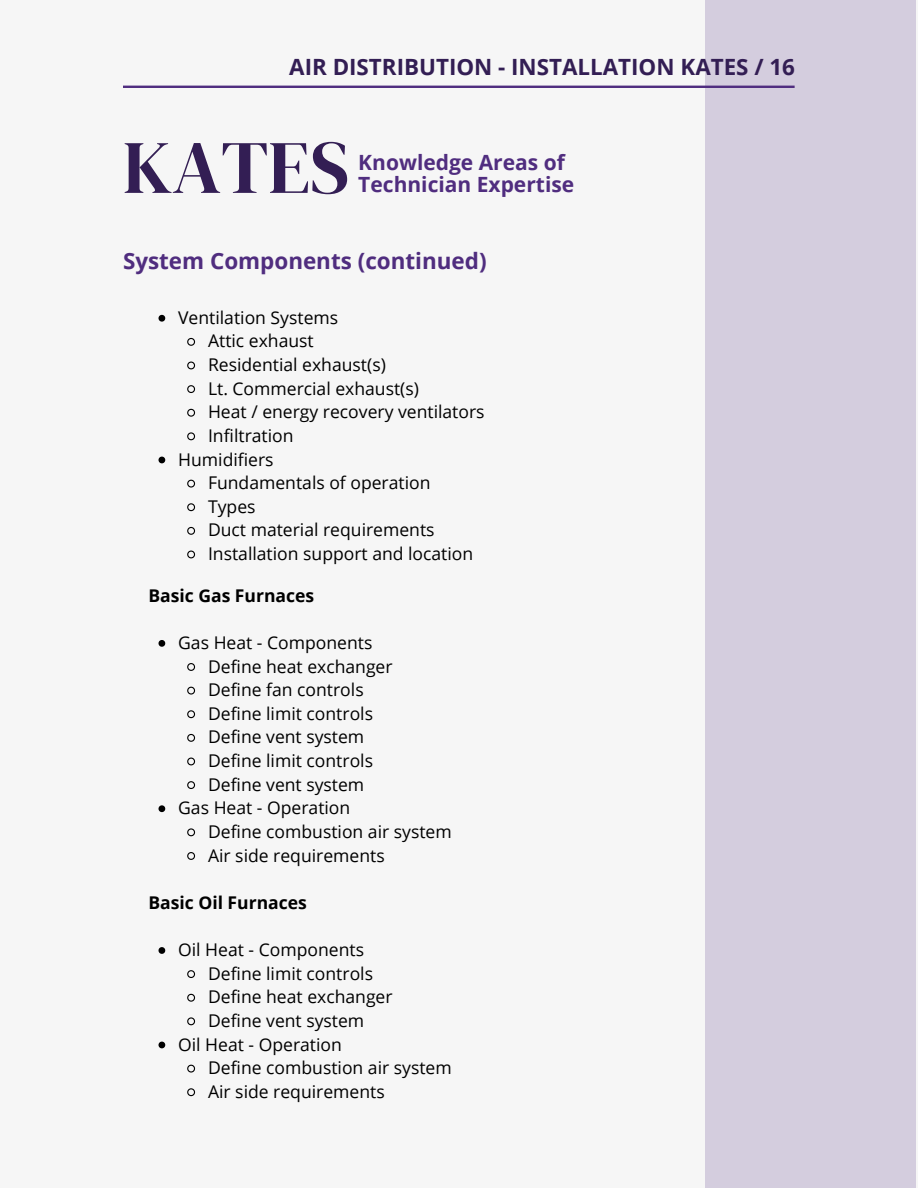
<style>
.page{position:relative;width:918px;height:1188px;background:#f6f6f6}
.page>*{position:absolute;margin:0;border:0;box-sizing:border-box;transform-origin:0 0}
.t1{font:75.3px "DM Serif Display";color:#331e54}
.t2{font:700 22.5px "Open Sans";color:#502d7f}
.t3{font:700 22.35px "Open Sans";color:#331e54}
.t4{font:700 21px/21.3px "Open Sans";color:#502d7f}
.t5{font:17.55px "Open Sans";color:#000}
.t6{font:700 17.55px "Open Sans";color:#000}
</style>
<div class="page">
<div style="left:706px;top:0;width:210px;height:1188px;background:#d4cdde"></div>
<hr style="left:123px;top:86px;width:672px;height:2px;background:#502d7f">
<svg style="left:159px;top:315px;width:6px;height:7px"></svg>
<svg style="left:187px;top:337px;width:9px;height:9px"></svg>
<svg style="left:187px;top:361px;width:9px;height:9px"></svg>
<svg style="left:187px;top:385px;width:9px;height:8px"></svg>
<svg style="left:187px;top:408px;width:9px;height:9px"></svg>
<svg style="left:187px;top:432px;width:9px;height:9px"></svg>
<svg style="left:159px;top:457px;width:6px;height:6px"></svg>
<svg style="left:187px;top:479px;width:9px;height:9px"></svg>
<svg style="left:187px;top:503px;width:9px;height:9px"></svg>
<svg style="left:187px;top:526px;width:9px;height:9px"></svg>
<svg style="left:187px;top:550px;width:9px;height:9px"></svg>
<svg style="left:159px;top:640px;width:6px;height:7px"></svg>
<svg style="left:187px;top:663px;width:8px;height:8px"></svg>
<svg style="left:187px;top:686px;width:9px;height:9px"></svg>
<svg style="left:187px;top:710px;width:9px;height:9px"></svg>
<svg style="left:187px;top:733px;width:9px;height:9px"></svg>
<svg style="left:187px;top:757px;width:9px;height:9px"></svg>
<svg style="left:187px;top:781px;width:9px;height:8px"></svg>
<svg style="left:159px;top:805px;width:6px;height:7px"></svg>
<svg style="left:187px;top:828px;width:9px;height:9px"></svg>
<svg style="left:187px;top:852px;width:8px;height:8px"></svg>
<svg style="left:159px;top:947px;width:6px;height:7px"></svg>
<svg style="left:187px;top:970px;width:9px;height:8px"></svg>
<svg style="left:187px;top:993px;width:9px;height:9px"></svg>
<svg style="left:187px;top:1017px;width:9px;height:9px"></svg>
<svg style="left:159px;top:1042px;width:6px;height:6px"></svg>
<svg style="left:187px;top:1064px;width:9px;height:9px"></svg>
<svg style="left:187px;top:1088px;width:9px;height:9px"></svg>
<p class="t3" style="left:289px;top:51px;width:507px">AIR DISTRIBUTION - INSTALLATION KATES / 16</p>
<h1 class="t1" style="left:123px;top:115px;width:228px">KATES</h1>
<p class="t4" style="left:358px;top:151px;width:217px">Knowledge Areas of<br>Technician Expertise</p>
<p class="t2" style="left:123px;top:245px;width:365px">System Components (continued)</p>
<p class="t5" style="left:178px;top:305px;width:161px">Ventilation Systems</p>
<p class="t5" style="left:208px;top:329px;width:107px">Attic exhaust</p>
<p class="t5" style="left:208px;top:352px;width:179px">Residential exhaust(s)</p>
<p class="t5" style="left:208px;top:376px;width:212px">Lt. Commercial exhaust(s)</p>
<p class="t5" style="left:208px;top:400px;width:278px">Heat / energy recovery ventilators</p>
<p class="t5" style="left:208px;top:423px;width:87px">Infiltration</p>
<p class="t5" style="left:178px;top:447px;width:97px">Humidifiers</p>
<p class="t5" style="left:208px;top:470px;width:224px">Fundamentals of operation</p>
<p class="t5" style="left:208px;top:494px;width:49px">Types</p>
<p class="t5" style="left:208px;top:518px;width:228px">Duct material requirements</p>
<p class="t5" style="left:208px;top:541px;width:267px">Installation support and location</p>
<p class="t6" style="left:148px;top:583px;width:167px">Basic Gas Furnaces</p>
<p class="t5" style="left:178px;top:630px;width:196px">Gas Heat - Components</p>
<p class="t5" style="left:208px;top:654px;width:186px">Define heat exchanger</p>
<p class="t5" style="left:208px;top:677px;width:157px">Define fan controls</p>
<p class="t5" style="left:208px;top:701px;width:167px">Define limit controls</p>
<p class="t5" style="left:208px;top:725px;width:158px">Define vent system</p>
<p class="t5" style="left:208px;top:748px;width:167px">Define limit controls</p>
<p class="t5" style="left:208px;top:772px;width:158px">Define vent system</p>
<p class="t5" style="left:178px;top:796px;width:174px">Gas Heat - Operation</p>
<p class="t5" style="left:208px;top:819px;width:245px">Define combustion air system</p>
<p class="t5" style="left:208px;top:843px;width:178px">Air side requirements</p>
<p class="t6" style="left:148px;top:890px;width:160px">Basic Oil Furnaces</p>
<p class="t5" style="left:178px;top:937px;width:187px">Oil Heat - Components</p>
<p class="t5" style="left:208px;top:961px;width:167px">Define limit controls</p>
<p class="t5" style="left:208px;top:985px;width:186px">Define heat exchanger</p>
<p class="t5" style="left:208px;top:1008px;width:158px">Define vent system</p>
<p class="t5" style="left:178px;top:1032px;width:165px">Oil Heat - Operation</p>
<p class="t5" style="left:208px;top:1055px;width:245px">Define combustion air system</p>
<p class="t5" style="left:208px;top:1079px;width:178px">Air side requirements</p>
</div>
